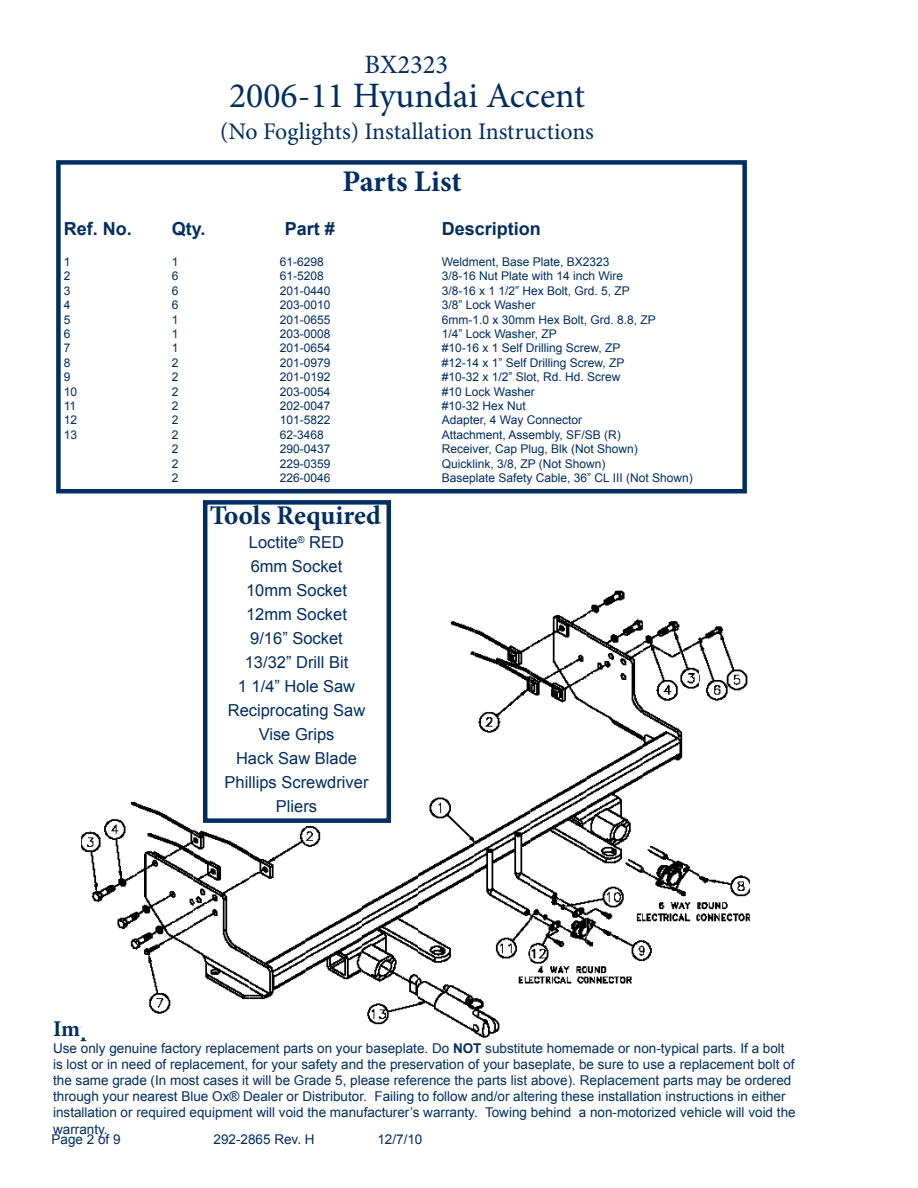
<style>
.page{position:relative;width:918px;height:1188px;background:#fff}
.page>*{position:absolute;margin:0;border:0;box-sizing:border-box;transform-origin:0 0}
.t1{font:35.7px "Minion Pro";color:#002d62}
.t2{font:700 30px "Minion Pro";color:#002d62}
.t3{font:700 27px "Minion Pro";color:#002d62}
.t4{font:26.55px "Minion Pro";color:#002d62}
.t5{font:23.85px "Minion Pro";color:#002d62}
.t6{font:700 18px "Arial";color:#002d62}
.t7{font:16.5px/24px "Arial";color:#002d62;text-align:center}
.t8{font:13.5px/16.2px "Arial";color:#002d62}
.t9{font:12px "Arial";color:#002d62}
.s1{font-weight:700}
</style>
<div class="page">
<div style="left:56px;top:160px;width:691px;height:333px;border:4px solid #002d62"></div>
<img style="left:81px;top:590px;width:669px;height:448px">
<div style="left:203px;top:500px;width:188px;height:323px;border:4px solid #002d62"></div>
<h3 class="t4" style="left:365px;top:47px;width:85px">BX2323</h3>
<h1 class="t1" style="left:229px;top:72px;width:358px">2006-11 Hyundai Accent</h1>
<h3 class="t5" style="left:220px;top:115px;width:375px">(No Foglights) Installation Instructions</h3>
<h2 class="t2" style="left:342px;top:161px;width:121px">Parts List</h2>
<h3 class="t6" style="left:64px;top:216px;width:70px">Ref. No.</h3>
<h3 class="t6" style="left:172px;top:216px;width:35px">Qty.</h3>
<h3 class="t6" style="left:285px;top:216px;width:52px">Part #</h3>
<h3 class="t6" style="left:442px;top:216px;width:101px">Description</h3>
<p class="t9" style="left:64px;top:254px;width:8px">1</p>
<p class="t9" style="left:172px;top:254px;width:8px">1</p>
<p class="t9" style="left:280px;top:254px;width:46px">61-6298</p>
<p class="t9" style="left:442px;top:254px;width:169px">Weldment, Base Plate, BX2323</p>
<p class="t9" style="left:64px;top:268px;width:8px">2</p>
<p class="t9" style="left:172px;top:268px;width:8px">6</p>
<p class="t9" style="left:280px;top:268px;width:46px">61-5208</p>
<p class="t9" style="left:442px;top:268px;width:183px">3/8-16 Nut Plate with 14 inch Wire</p>
<p class="t9" style="left:64px;top:283px;width:8px">3</p>
<p class="t9" style="left:172px;top:283px;width:8px">6</p>
<p class="t9" style="left:280px;top:283px;width:52px">201-0440</p>
<p class="t9" style="left:442px;top:283px;width:190px">3/8-16 x 1 1/2” Hex Bolt, Grd. 5, ZP</p>
<p class="t9" style="left:64px;top:297px;width:8px">4</p>
<p class="t9" style="left:172px;top:297px;width:8px">6</p>
<p class="t9" style="left:280px;top:297px;width:52px">203-0010</p>
<p class="t9" style="left:442px;top:297px;width:95px">3/8” Lock Washer</p>
<p class="t9" style="left:64px;top:312px;width:8px">5</p>
<p class="t9" style="left:172px;top:312px;width:8px">1</p>
<p class="t9" style="left:280px;top:312px;width:52px">201-0655</p>
<p class="t9" style="left:442px;top:312px;width:216px">6mm-1.0 x 30mm Hex Bolt, Grd. 8.8, ZP</p>
<p class="t9" style="left:64px;top:326px;width:8px">6</p>
<p class="t9" style="left:172px;top:326px;width:8px">1</p>
<p class="t9" style="left:280px;top:326px;width:52px">203-0008</p>
<p class="t9" style="left:442px;top:326px;width:116px">1/4” Lock Washer, ZP</p>
<p class="t9" style="left:64px;top:340px;width:8px">7</p>
<p class="t9" style="left:172px;top:340px;width:8px">1</p>
<p class="t9" style="left:280px;top:340px;width:52px">201-0654</p>
<p class="t9" style="left:442px;top:340px;width:180px">#10-16 x 1 Self Drilling Screw, ZP</p>
<p class="t9" style="left:64px;top:355px;width:8px">8</p>
<p class="t9" style="left:172px;top:355px;width:8px">2</p>
<p class="t9" style="left:280px;top:355px;width:52px">201-0979</p>
<p class="t9" style="left:442px;top:355px;width:184px">#12-14 x 1” Self Drilling Screw, ZP</p>
<p class="t9" style="left:64px;top:369px;width:8px">9</p>
<p class="t9" style="left:172px;top:369px;width:8px">2</p>
<p class="t9" style="left:280px;top:369px;width:52px">201-0192</p>
<p class="t9" style="left:442px;top:369px;width:180px">#10-32 x 1/2” Slot, Rd. Hd. Screw</p>
<p class="t9" style="left:64px;top:384px;width:15px">10</p>
<p class="t9" style="left:172px;top:384px;width:8px">2</p>
<p class="t9" style="left:280px;top:384px;width:52px">203-0054</p>
<p class="t9" style="left:442px;top:384px;width:94px">#10 Lock Washer</p>
<p class="t9" style="left:64px;top:398px;width:14px">11</p>
<p class="t9" style="left:172px;top:398px;width:8px">2</p>
<p class="t9" style="left:280px;top:398px;width:52px">202-0047</p>
<p class="t9" style="left:442px;top:398px;width:86px">#10-32 Hex Nut</p>
<p class="t9" style="left:64px;top:412px;width:15px">12</p>
<p class="t9" style="left:172px;top:412px;width:8px">2</p>
<p class="t9" style="left:280px;top:412px;width:52px">101-5822</p>
<p class="t9" style="left:442px;top:412px;width:142px">Adapter, 4 Way Connector</p>
<p class="t9" style="left:64px;top:427px;width:15px">13</p>
<p class="t9" style="left:172px;top:427px;width:8px">2</p>
<p class="t9" style="left:280px;top:427px;width:46px">62-3468</p>
<p class="t9" style="left:442px;top:427px;width:181px">Attachment, Assembly, SF/SB (R)</p>
<p class="t9" style="left:172px;top:441px;width:8px">2</p>
<p class="t9" style="left:280px;top:441px;width:52px">290-0437</p>
<p class="t9" style="left:442px;top:441px;width:198px">Receiver, Cap Plug, Blk (Not Shown)</p>
<p class="t9" style="left:172px;top:456px;width:8px">2</p>
<p class="t9" style="left:280px;top:456px;width:52px">229-0359</p>
<p class="t9" style="left:442px;top:456px;width:165px">Quicklink, 3/8, ZP (Not Shown)</p>
<p class="t9" style="left:172px;top:470px;width:8px">2</p>
<p class="t9" style="left:280px;top:470px;width:52px">226-0046</p>
<p class="t9" style="left:442px;top:470px;width:253px">Baseplate Safety Cable, 36” CL III (Not Shown)</p>
<h3 class="t3" style="left:210px;top:496px;width:173px">Tools Required</h3>
<p class="t7" style="left:225px;top:530px;width:145px">Loctite<sup>®</sup> RED<br>6mm Socket<br>10mm Socket<br>12mm Socket<br>9/16” Socket<br>13/32” Drill Bit<br>1 1/4” Hole Saw<br>Reciprocating Saw<br>Vise Grips<br>Hack Saw Blade<br>Phillips Screwdriver<br>Pliers</p>
<p class="t8" style="left:53px;top:1040px;width:744px">Use only genuine factory replacement parts on your baseplate. Do <span class="s1">NOT</span> substitute homemade or non-typical parts. If a bolt is lost or in need of replacement, for your safety and the preservation of your baseplate, be sure to use a replacement bolt of the same grade (In most cases it will be Grade 5, please reference the parts list above). Replacement parts may be ordered through your nearest Blue Ox® Dealer or Distributor. Failing to follow and/or altering these installation instructions in either installation or required equipment will void the manufacturer’s warranty. Towing behind a non-motorized vehicle will void the warranty.</p>
<p class="t8" style="left:52px;top:1131px;width:71px">Page 2 of 9</p>
<p class="t8" style="left:214px;top:1131px;width:103px">292-2865 Rev. H</p>
<p class="t8" style="left:377px;top:1131px;width:47px">12/7/10</p>
</div>
